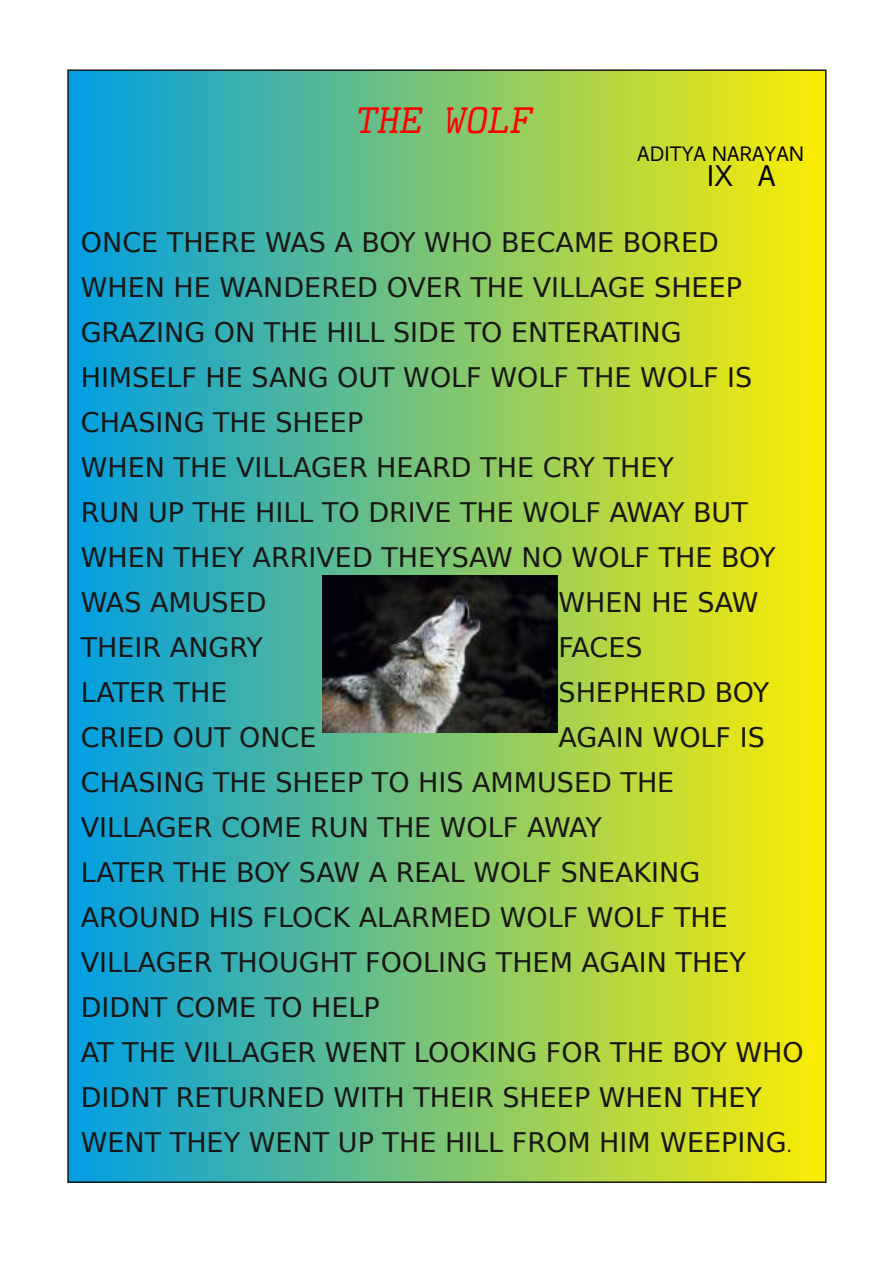
<style>
.page{position:relative;width:893px;height:1263px;background:#fff}
.page>*{position:absolute;margin:0;border:0;box-sizing:border-box;transform-origin:0 0}
.t1{font:italic 42px "LM Mono Caps 10";color:#f00}
.t2{font:30px "Cantarell";color:#000}
.t3{font:27px/45px "DejaVu Sans";color:#181715}
.t4{font:21px "Cantarell";color:#000}
.s1{font-size:18px}
</style>
<div class="page">
<div style="left:68px;top:70px;width:758px;height:1112px;background:linear-gradient(to right,#009ee4,#fded02)"></div>
<img style="left:323px;top:575px;width:235px;height:158px">
<h1 class="t1" style="left:354px;top:92px;width:178px">THE WOLF</h1>
<p class="t4" style="left:637px;top:141px;width:168px">ADITYA NARAYAN</p>
<p class="t2" style="left:707px;top:157px;width:70px">IX A</p>
<p class="t3" style="left:81px;top:220px;width:696px">ONCE THERE WAS A BOY WHO BECAME BORED<br>WHEN HE WANDERED OVER THE VILLAGE SHEEP<br>GRAZING ON THE HILL SIDE TO ENTERATING<br>HIMSELF HE SANG OUT WOLF WOLF THE WOLF IS<br>CHASING THE SHEEP<br>WHEN THE VILLAGER HEARD THE CRY THEY<br>RUN UP THE HILL TO DRIVE THE WOLF AWAY BUT<br>WHEN THEY ARRIVED THEYSAW NO WOLF THE BOY<br>WAS AMUSED</p>
<p class="t3" style="left:559px;top:580px;width:201px">WHEN HE SAW</p>
<p class="t3" style="left:81px;top:625px;width:184px">THEIR ANGRY</p>
<p class="t3" style="left:559px;top:625px;width:86px">FACES</p>
<p class="t3" style="left:81px;top:670px;width:148px">LATER THE</p>
<p class="t3" style="left:559px;top:670px;width:212px">SHEPHERD BOY</p>
<p class="t3" style="left:81px;top:715px;width:237px">CRIED OUT ONCE</p>
<p class="t3" style="left:81px;top:715px;width:724px;text-indent:478px">AGAIN WOLF IS CHASING THE SHEEP TO HIS AMMUSED THE VILLAGER COME RUN THE WOLF AWAY<br>LATER THE BOY SAW A REAL WOLF SNEAKING AROUND HIS FLOCK ALARMED WOLF WOLF THE VILLAGER THOUGHT FOOLING THEM AGAIN THEY DIDNT COME TO HELP<br>AT THE VILLAGER WENT LOOKING FOR THE BOY WHO DIDNT RETURNED WITH THEIR SHEEP WHEN THEY WENT THEY WENT UP THE HILL FROM HIM WEEPING<span class="s1">.</span></p>
</div>
